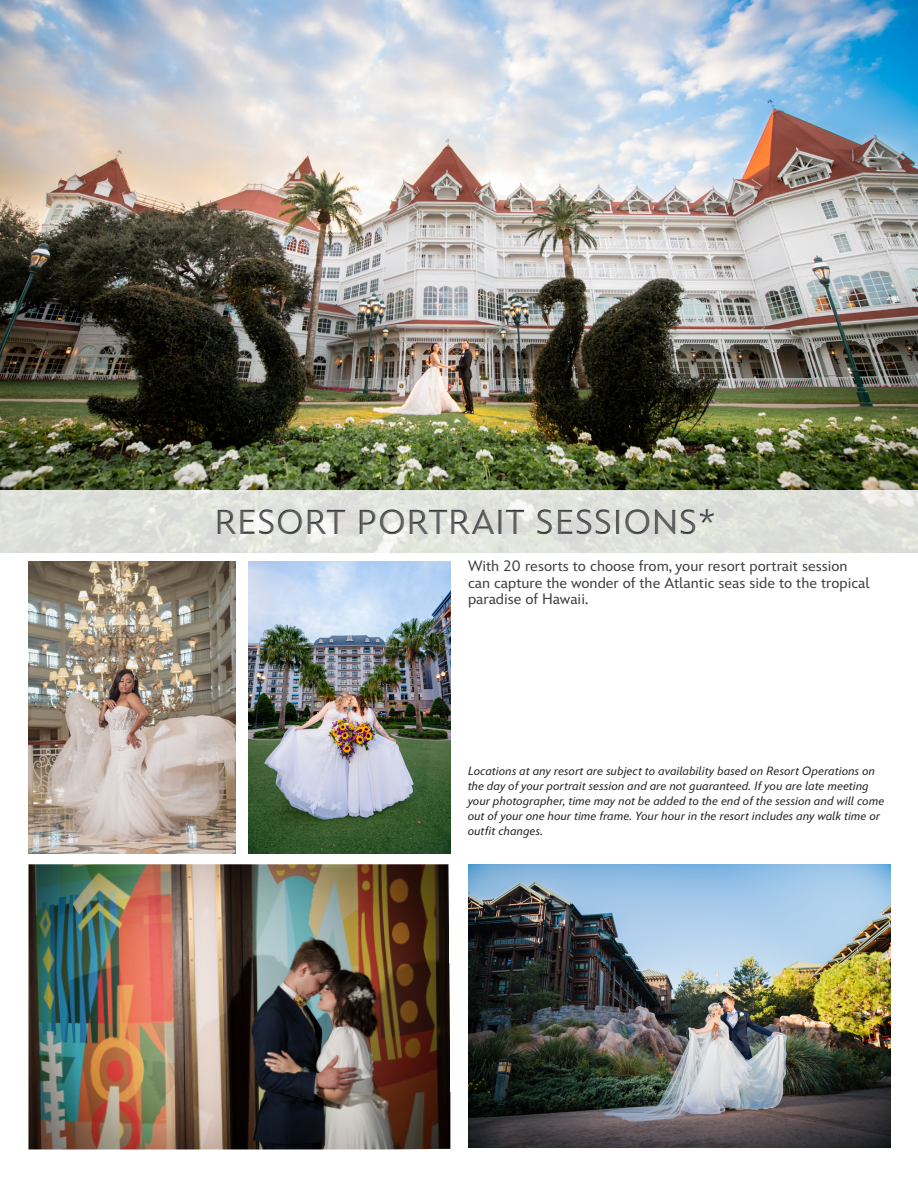
<style>
.page{position:relative;width:918px;height:1188px;background:#fff}
.page>*{position:absolute;margin:0;border:0;box-sizing:border-box;transform-origin:0 0}
.t1{font:34.5px "Inspire TWDC";letter-spacing:.03em;color:#636366}
.t2{font:15px/16.5px "Inspire TWDC";color:#3e3e3f}
.t3{font:italic 12px/15px "Inspire TWDC";letter-spacing:.01em;color:#231f20}
</style>
<div class="page">
<img style="left:0;top:0;width:918px;height:491px">
<div style="left:0;top:491px;width:918px;height:63px;background:#e0e2db"></div>
<div style="left:40px;top:493px;width:852px;height:53px;background:#231f20;opacity:.7"></div>
<img style="left:28px;top:562px;width:208px;height:292px">
<img style="left:28px;top:864px;width:422px;height:285px">
<img style="left:249px;top:562px;width:201px;height:292px">
<hr style="left:0;top:490px;width:1px;height:64px;background:#fff">
<img style="left:468px;top:864px;width:423px;height:284px">
<h1 class="t1" style="left:215px;top:494px;width:503px">RESORT PORTRAIT SESSIONS*</h1>
<p class="t2" style="left:468px;top:557px;width:403px">With 20 resorts to choose from, your resort portrait session can capture the wonder of the Atlantic seas side to the tropical paradise of Hawaii.</p>
<p class="t3" style="left:468px;top:763px;width:418px">Locations at any resort are subject to availability based on Resort Operations on the day of your portrait session and are not guaranteed. If you are late meeting your photographer, time may not be added to the end of the session and will come out of your one hour time frame. Your hour in the resort includes any walk time or outfit changes.</p>
</div>
